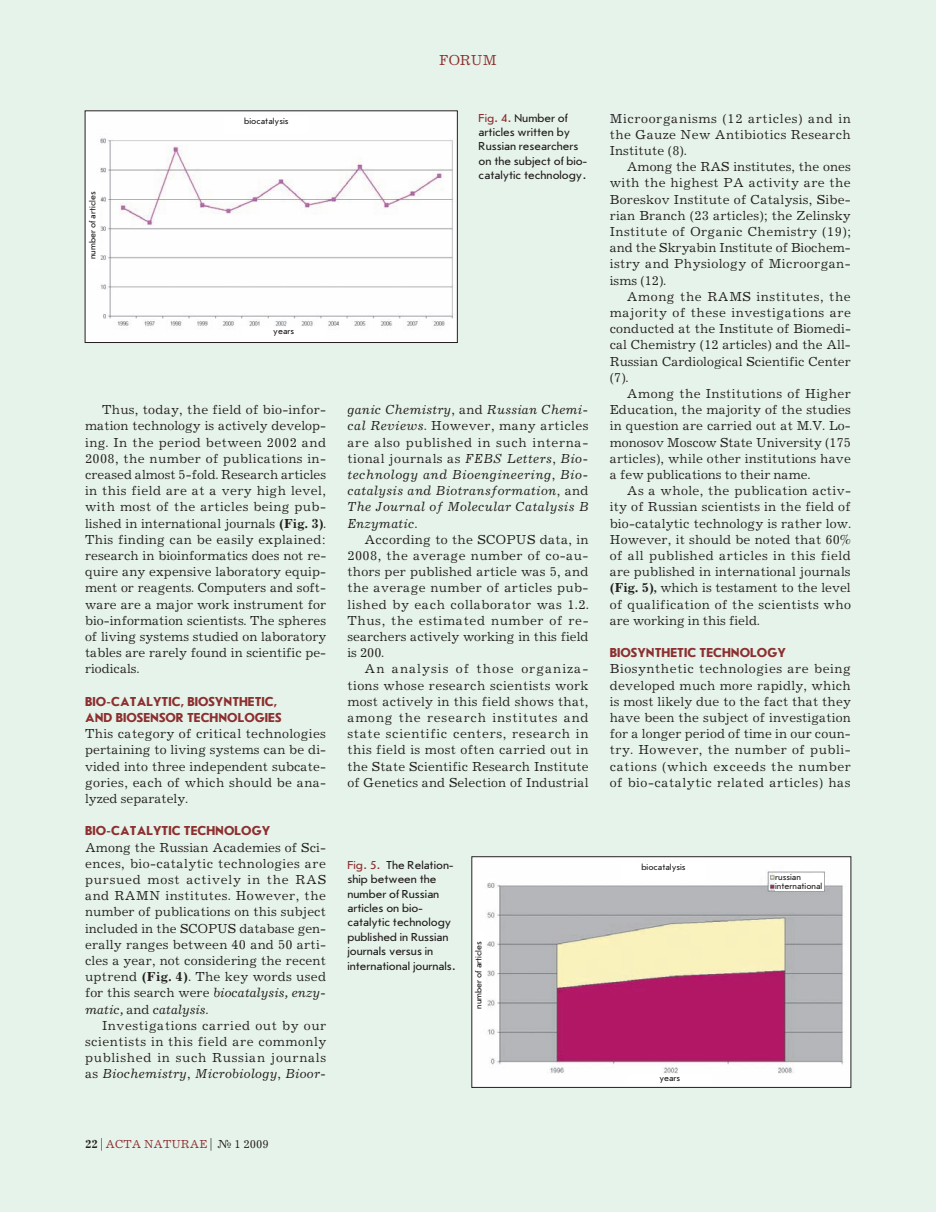
<style>
.page{position:relative;width:936px;height:1212px;background:#fff}
.page>*{position:absolute;margin:0;border:0;box-sizing:border-box;transform-origin:0 0}
.t1{font:15px "Journal C";color:#8c2f2f}
.t2{font:13.5px/16.2px "Journal C";letter-spacing:.01em;color:#231f20;text-align:justify}
.t3{font:italic 13.5px/16.2px "Journal C";letter-spacing:.025em;color:#231f20;text-align:justify}
.t4{font:700 13.5px "Journal Sans C";color:#8c2f2f}
.t5{font:12px/14.4px "Journal Sans C";color:#231f20}
.t6{font:12px "Journal C";color:#8c2f2f}
.t7{font:9px/9px "Journal Sans C";color:#231f20}
.s1{color:#8c2f2f}
.s2{font-weight:700}
.s3{font-style:italic}
.s4{font-style:normal}
.s5{font-weight:700;color:#231f20}
.s6{color:#231f20}
</style>
<div class="page">
<div style="left:0;top:0;width:914px;height:1212px;background:#e6f3ea"></div>
<div style="left:914px;top:0;width:21px;height:1212px;background:#e6f3ea"></div>
<img style="left:87px;top:113px;width:368px;height:228px">
<div style="left:85px;top:111px;width:372px;height:232px;border:1px solid #231f20"></div>
<img style="left:473px;top:858px;width:376px;height:227px">
<div style="left:471px;top:856px;width:380px;height:231px;border:1px solid #231f20"></div>
<div style="left:241px;top:327px;width:85px;height:12px;background:#fff"></div>
<div style="left:627px;top:1074px;width:85px;height:12px;background:#fff"></div>
<div style="left:89px;top:183px;width:10px;height:85px;background:#fff"></div>
<div style="left:474px;top:933px;width:11px;height:84px;background:#fff"></div>
<div style="left:224px;top:117px;width:85px;height:17px;background:#fff"></div>
<div style="left:621px;top:863px;width:84px;height:17px;background:#fff"></div>
<div style="left:775px;top:874px;width:48px;height:17px;background:#fff"></div>
<p class="t7" style="left:88px;top:259px;width:69px;rotate:-90deg">number of articles</p>
<p class="t7" style="left:244px;top:117px;width:46px">biocatalysis</p>
<p class="t1" style="left:439px;top:52px;width:59px">FORUM</p>
<p class="t5" style="left:478px;top:111px;width:109px"><span class="s1">Fig. 4.</span> Number of articles written by<br>Russian researchers on the subject of bio&shy;catalytic technology.</p>
<p class="t7" style="left:273px;top:327px;width:22px">years</p>
<p class="t2" style="left:85px;top:402px;width:243px;text-indent:17px">Thus, today, the field of bio-infor&shy;mation technology is actively develop&shy;ing. In the period between 2002 and 2008, the number of publications in&shy;creased almost 5-fold. Research articles in this field are at a very high level, with most of the articles being pub&shy;lished in international journals <span class="s2">(Fig. 3)</span>.<br>This finding can be easily explained: research in bioinformatics does not re&shy;quire any expensive laboratory equip&shy;ment or reagents. Computers and soft&shy;ware are a major work instrument for bio-information scientists. The spheres of living systems studied on laboratory tables are rarely found in scientific pe&shy;riodicals.</p>
<p class="t4" style="left:85px;top:694px;width:36px">BIO-CATAL</p>
<p class="t4" style="left:153px;top:694px;width:79px">YTIC, BIOSYNTHETIC</p>
<p class="t4" style="left:274px;top:694px;width:5px">,</p>
<p class="t4" style="left:85px;top:710px;width:10px">AND</p>
<p class="t4" style="left:116px;top:710px;width:16px">BIOSENSOR</p>
<p class="t4" style="left:187px;top:710px;width:16px">TECHNOLOGIES</p>
<p class="t2" style="left:85px;top:726px;width:242px">This category of critical technologies pertaining to living systems can be di&shy;vided into three independent subcate&shy;gories, each of which should be ana&shy;lyzed separately.</p>
<p class="t4" style="left:85px;top:824px;width:36px">BIO-CATAL</p>
<p class="t4" style="left:153px;top:824px;width:48px">YTIC TECHNOLOG</p>
<p class="t4" style="left:262px;top:824px;width:10px">Y</p>
<p class="t2" style="left:85px;top:839px;width:242px">Among the Russian Academies of Sci&shy;ences, bio-catalytic technologies are pursued most actively in the RAS and RAMN institutes. However, the number of publications on this subject included in the SCOPUS database gen&shy;erally ranges between 40 and 50 arti&shy;cles a year, not considering the recent uptrend <span class="s2">(Fig. 4)</span>. The key words used for this search were <span class="s3">biocatalysis, enzy&shy;matic,</span> and <span class="s3">catalysis</span>.</p>
<p class="t2" style="left:85px;top:1018px;width:243px;text-indent:17px">Investigations carried out by our scientists in this field are commonly published in such Russian journals as <span class="s3">Biochemistry</span>, <span class="s3">Microbiology</span>, <span class="s3">Bioor-</span></p>
<p class="t3" style="left:347px;top:402px;width:243px">ganic Chemistry<span class="s4">, and</span> Russian Chemi&shy;cal Reviews<span class="s4">. However, many articles are also published in such interna&shy;tional journals as</span> FEBS Letters<span class="s4">,</span> Bio&shy;technology and Bioengineering<span class="s4">,</span> Bio&shy;catalysis and Biotransformation<span class="s4">, and </span>The Journal of Molecular Catalysis B Enzymatic<span class="s4">.</span></p>
<p class="t2" style="left:347px;top:532px;width:243px;text-indent:17px">According to the SCOPUS data, in 2008, the average number of co-au&shy;thors per published article was 5, and the average number of articles pub&shy;lished by each collaborator was 1.2.<br>Thus, the estimated number of re&shy;searchers actively working in this field is 200.</p>
<p class="t2" style="left:347px;top:661px;width:243px;text-indent:17px">An analysis of those organiza&shy;tions whose research scientists work most actively in this field shows that, among the research institutes and state scientific centers, research in this field is most often carried out in the State Scientific Research Institute of Genetics and Selection of Industrial</p>
<p class="t5" style="left:347px;top:858px;width:110px"><span class="s1">Fig. 5.</span> The Relation‑ ship between the number of Russian articles on bio&shy;catalytic technology published in Russian journals versus in international journals.</p>
<p class="t7" style="left:474px;top:1009px;width:69px;rotate:-90deg">number of articles</p>
<p class="t2" style="left:609px;top:110px;width:242px">Microorganisms (12 articles) and in the Gauze New Antibiotics Research Institute (8).</p>
<p class="t2" style="left:609px;top:159px;width:243px;text-indent:17px">Among the RAS institutes, the ones with the highest PA activity are the Boreskov Institute of Catalysis, Sibe&shy;rian Branch (23 articles); the Zelinsky Institute of Organic Chemistry (19); and the Skryabin Institute of Biochem&shy;istry and Physiology of Microorgan&shy;isms (12).</p>
<p class="t2" style="left:609px;top:289px;width:243px;text-indent:17px">Among the RAMS institutes, the majority of these investigations are conducted at the Institute of Biomedi&shy;cal Chemistry (12 articles) and the All-Russian Cardiological Scientific Center (7).</p>
<p class="t2" style="left:609px;top:386px;width:243px;text-indent:17px">Among the Institutions of Higher Education, the majority of the studies in question are carried out at M.V. Lo&shy;monosov Moscow State University (175 articles), while other institutions have a few publications to their name.</p>
<p class="t2" style="left:609px;top:483px;width:243px;text-indent:17px">As a whole, the publication activ&shy;ity of Russian scientists in the field of bio-catalytic technology is rather low.<br>However, it should be noted that 60% of all published articles in this field are published in international journals <span class="s2">(Fig. 5),</span> which is testament to the level of qualification of the scientists who are working in this field.</p>
<p class="t4" style="left:609px;top:646px;width:45px">BIOSYNTHETIC</p>
<p class="t4" style="left:699px;top:646px;width:17px">TECHNOLOG</p>
<p class="t4" style="left:777px;top:646px;width:10px">Y</p>
<p class="t2" style="left:609px;top:661px;width:243px">Biosynthetic technologies are being developed much more rapidly, which is most likely due to the fact that they have been the subject of investigation for a longer period of time in our coun&shy;try. However, the number of publi&shy;cations (which exceeds the number of bio-catalytic related articles) has</p>
<p class="t7" style="left:641px;top:863px;width:46px">biocatalysis</p>
<p class="t7" style="left:659px;top:1074px;width:22px">years</p>
<p class="t7" style="left:775px;top:872px;width:49px">russian international</p>
<p class="t6" style="left:85px;top:1137px;width:185px"><span class="s5">22</span> <span class="s6">|</span> Acta naturae <span class="s6">| № 1 2009</span></p>
</div>
